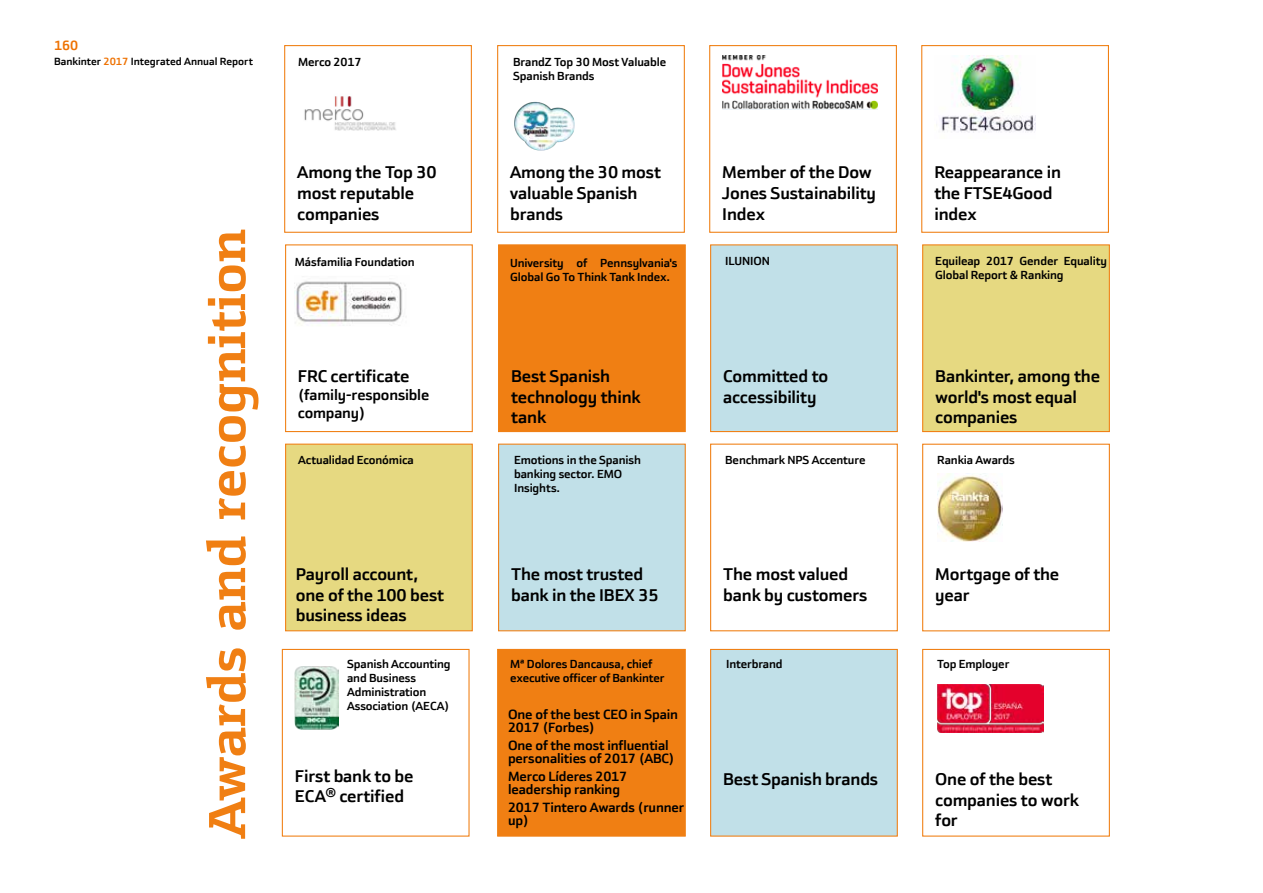
<style>
.page{position:relative;width:1263px;height:893px;background:#fff}
.page>*{position:absolute;margin:0;border:0;box-sizing:border-box;transform-origin:0 0}
.t1{font:700 52.5px "Bankinter Text";color:#f07f13}
.t2{font:700 17.1px/20.5px "Bankinter Sans";letter-spacing:-.01em;color:#000}
.t3{font:700 15px/18px "Bankinter Sans";letter-spacing:-.01em;color:#000}
.t4{font:700 13.5px/13.5px "Bankinter Sans";letter-spacing:-.01em;color:#000}
.t5{font:700 13.5px "Bankinter Sans";color:#ee7203}
.t6{font:700 11.85px/14.1px "Bankinter Sans";letter-spacing:-.01em;color:#000}
.t7{font:700 10.5px "Bankinter Sans";color:#000}
.s1{color:#ee7203}
</style>
<div class="page">
<div style="left:284px;top:45px;width:188px;height:188px;border:1px solid #f07f13"></div>
<div style="left:285px;top:244px;width:188px;height:188px;border:1px solid #f07f13"></div>
<div style="left:285px;top:444px;width:188px;height:187px;background:#e6d981;border:1px solid #f07f13"></div>
<div style="left:497px;top:45px;width:188px;height:188px;border:1px solid #f07f13"></div>
<div style="left:498px;top:244px;width:188px;height:188px;background:#f07f13;border:1px solid #f07f13"></div>
<div style="left:498px;top:444px;width:188px;height:187px;background:#c1e0e8;border:1px solid #f07f13"></div>
<div style="left:710px;top:649px;width:188px;height:188px;background:#c1e0e8;border:1px solid #f07f13"></div>
<div style="left:709px;top:45px;width:188px;height:188px;border:1px solid #f07f13"></div>
<div style="left:710px;top:244px;width:188px;height:188px;background:#c1e0e8;border:1px solid #f07f13"></div>
<div style="left:710px;top:444px;width:188px;height:187px;border:1px solid #f07f13"></div>
<div style="left:922px;top:444px;width:188px;height:187px;border:1px solid #f07f13"></div>
<div style="left:922px;top:649px;width:188px;height:188px;border:1px solid #f07f13"></div>
<div style="left:921px;top:45px;width:188px;height:188px;border:1px solid #f07f13"></div>
<div style="left:922px;top:244px;width:188px;height:188px;background:#e6d981;border:1px solid #f07f13"></div>
<div style="left:282px;top:649px;width:188px;height:188px;border:1px solid #f07f13"></div>
<div style="left:497px;top:649px;width:189px;height:188px;background:#f07f13;border:1px solid #f07f13"></div>
<img style="left:514px;top:101px;width:61px;height:49px">
<img style="left:304px;top:96px;width:92px;height:35px">
<img style="left:722px;top:56px;width:155px;height:53px">
<img style="left:941px;top:56px;width:94px;height:77px">
<img style="left:295px;top:281px;width:110px;height:45px">
<img style="left:937px;top:474px;width:66px;height:67px">
<img style="left:937px;top:684px;width:106px;height:49px">
<img style="left:295px;top:666px;width:43px;height:63px">
<p class="t5" style="left:54px;top:37px;width:26px">160</p>
<p class="t7" style="left:54px;top:55px;width:200px">Bankinter <span class="s1">2017</span> Integrated Annual Report</p>
<p class="t6" style="left:298px;top:55px;width:65px">Merco 2017</p>
<h1 class="t1" style="left:194px;top:838px;width:610px;rotate:-90deg">Awards and recognition</h1>
<p class="t2" style="left:297px;top:162px;width:141px">Among the Top 30 most reputable companies</p>
<p class="t6" style="left:295px;top:255px;width:121px">Másfamilia Foundation</p>
<p class="t2" style="left:298px;top:366px;width:113px">FRC certificate</p>
<p class="t3" style="left:298px;top:386px;width:133px">(family-responsible company)</p>
<p class="t6" style="left:298px;top:452px;width:117px">Actualidad Económica</p>
<p class="t2" style="left:296px;top:564px;width:150px">Payroll account, one of the 100 best business ideas</p>
<p class="t6" style="left:347px;top:656px;width:105px">Spanish Accounting and Business<br>Administration<br>Association (AECA)</p>
<p class="t2" style="left:295px;top:765px;width:120px">First bank to be<br>ECA® certified</p>
<p class="t6" style="left:513px;top:55px;width:154px">BrandZ Top 30 Most Valuable<br>Spanish Brands</p>
<p class="t2" style="left:510px;top:162px;width:152px">Among the 30 most valuable Spanish brands</p>
<p class="t2" style="left:722px;top:162px;width:155px">Member of the Dow<br>Jones Sustainability<br>Index</p>
<p class="t2" style="left:934px;top:162px;width:128px">Reappearance in the FTSE4Good index</p>
<p class="t6" style="left:510px;top:256px;width:169px">University of Pennsylvania's<br>Global Go To Think Tank Index.</p>
<p class="t6" style="left:725px;top:254px;width:46px">ILUNION</p>
<p class="t6" style="left:935px;top:254px;width:173px">Equileap 2017 Gender Equality<br>Global Report &amp; Ranking</p>
<p class="t2" style="left:511px;top:366px;width:131px">Best Spanish technology think tank</p>
<p class="t2" style="left:723px;top:366px;width:107px">Committed to accessibility</p>
<p class="t2" style="left:935px;top:366px;width:166px">Bankinter, among the world's most equal companies</p>
<p class="t6" style="left:514px;top:452px;width:128px">Emotions in the Spanish banking sector. EMO<br>Insights.</p>
<p class="t6" style="left:725px;top:452px;width:142px">Benchmark NPS Accenture</p>
<p class="t6" style="left:937px;top:452px;width:79px">Rankia Awards</p>
<p class="t2" style="left:511px;top:564px;width:149px">The most trusted bank in the IBEX 35</p>
<p class="t2" style="left:723px;top:564px;width:146px">The most valued bank by customers</p>
<p class="t2" style="left:935px;top:564px;width:126px">Mortgage of the year</p>
<p class="t6" style="left:510px;top:656px;width:156px">Mª Dolores Dancausa, chief executive officer of Bankinter</p>
<p class="t6" style="left:726px;top:656px;width:58px">Interbrand</p>
<p class="t6" style="left:937px;top:656px;width:73px">Top Employer</p>
<p class="t4" style="left:508px;top:707px;width:172px">One of the best CEO in Spain<br>2017 (Forbes)</p>
<p class="t4" style="left:508px;top:738px;width:168px">One of the most influential personalities of 2017 (ABC)</p>
<p class="t4" style="left:508px;top:769px;width:121px">Merco Líderes 2017 leadership ranking</p>
<p class="t4" style="left:508px;top:800px;width:178px">2017 Tintero Awards (runner up)</p>
<p class="t2" style="left:723px;top:769px;width:156px">Best Spanish brands</p>
<p class="t2" style="left:935px;top:769px;width:145px">One of the best companies to work for</p>
</div>
